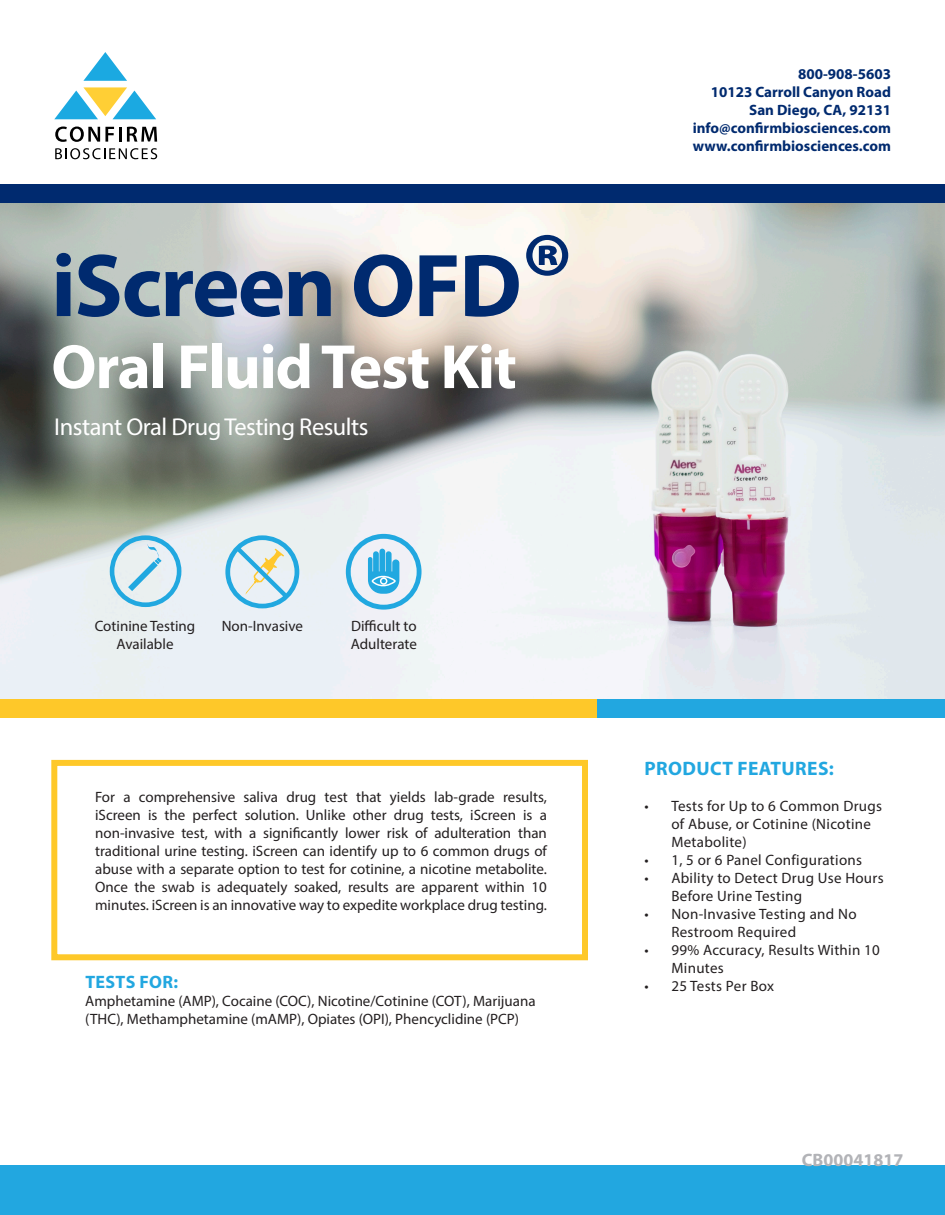
<style>
.page{position:relative;width:945px;height:1215px;background:#fff}
.page>*{position:absolute;margin:0;border:0;box-sizing:border-box;transform-origin:0 0}
.t1{font:700 90px "Myriad Pro";letter-spacing:-.02em;color:#002a6f}
.t2{font:700 63px "Myriad Pro";letter-spacing:-.02em;color:#fff}
.t3{font:24.45px "Myriad Pro";letter-spacing:-.02em;color:#fff}
.t4{font:700 19.5px "Myriad Pro";letter-spacing:.02em;color:#22a7e0}
.t5{font:700 18px "Myriad Pro";color:#b2b3b7}
.t6{font:700 18px "Myriad Pro";letter-spacing:.02em;color:#22a7e0}
.t7{font:15px/18px "Myriad Pro";letter-spacing:.005em;color:#231f20}
.t8{font:700 15px "Myriad Pro";color:#002a6f}
.s1{font-size:118.5px}
</style>
<div class="page">
<div style="left:0;top:1166px;width:945px;height:49px;background:#22a7e0"></div>
<img style="left:0;top:202px;width:945px;height:498px">
<svg style="left:83px;top:52px;width:44px;height:29px"></svg>
<svg style="left:54px;top:87px;width:102px;height:32px"></svg>
<svg style="left:55px;top:127px;width:59px;height:15px"></svg>
<hr style="left:119px;top:127px;width:3px;height:15px;background:#000">
<svg style="left:127px;top:127px;width:30px;height:15px"></svg>
<svg style="left:55px;top:148px;width:102px;height:11px"></svg>
<div style="left:51px;top:760px;width:537px;height:200px;border:6px solid #fec829"></div>
<div style="left:597px;top:700px;width:348px;height:18px;background:#22a7e0"></div>
<div style="left:0;top:184px;width:945px;height:18px;background:#002a6f"></div>
<div style="left:0;top:700px;width:597px;height:18px;background:#fec829"></div>
<svg style="left:225px;top:535px;width:74px;height:73px"></svg>
<svg style="left:110px;top:535px;width:71px;height:72px"></svg>
<svg style="left:346px;top:534px;width:76px;height:76px"></svg>
<p class="t1" style="left:51px;top:227px;width:525px">iScreen OFD<span class="s1">®</span></p>
<p class="t2" style="left:51px;top:326px;width:467px">Oral Fluid Test Kit</p>
<p class="t3" style="left:54px;top:412px;width:316px">Instant Oral Drug Testing Results</p>
<p class="t7" style="left:95px;top:617px;width:102px">Cotinine Testing</p>
<p class="t7" style="left:116px;top:635px;width:59px">Available</p>
<p class="t7" style="left:222px;top:617px;width:83px">Non-Invasive</p>
<p class="t7" style="left:351px;top:616px;width:68px">Difficult to<br>Adulterate</p>
<p class="t7" style="left:95px;top:787px;width:453px;text-align:justify">For a comprehensive saliva drug test that yields lab-grade results, iScreen is the perfect solution. Unlike other drug tests, iScreen is a non-invasive test, with a significantly lower risk of adulteration than traditional urine testing. iScreen can identify up to 6 common drugs of abuse with a separate option to test for cotinine, a nicotine metabolite.<br>Once the swab is adequately soaked, results are apparent within 10 minutes. iScreen is an innovative way to expedite workplace drug testing.</p>
<p class="t6" style="left:85px;top:970px;width:94px">TESTS FOR:</p>
<p class="t7" style="left:85px;top:992px;width:452px">Amphetamine (AMP), Cocaine (COC), Nicotine/Cotinine (COT), Marijuana (THC), Methamphetamine (mAMP), Opiates (OPI), Phencyclidine (PCP)</p>
<p class="t8" style="left:798px;top:64px;width:94px">800-908-5603</p>
<p class="t8" style="left:711px;top:82px;width:182px">10123 Carroll Canyon Road</p>
<p class="t8" style="left:749px;top:100px;width:143px">San Diego, CA, 92131</p>
<p class="t8" style="left:693px;top:118px;width:200px">info@confirmbiosciences.com</p>
<p class="t8" style="left:693px;top:136px;width:200px">www.confirmbiosciences.com</p>
<p class="t4" style="left:645px;top:755px;width:191px">PRODUCT FEATURES:</p>
<p class="t7" style="left:671px;top:796px;width:212px;text-indent:-27px">• Tests for Up to 6 Common Drugs of Abuse, or Cotinine (Nicotine<br>Metabolite)</p>
<p class="t7" style="left:644px;top:850px;width:219px">• 1, 5 or 6 Panel Configurations</p>
<p class="t7" style="left:671px;top:868px;width:214px;text-indent:-27px">• Ability to Detect Drug Use Hours<br>Before Urine Testing</p>
<p class="t7" style="left:671px;top:904px;width:187px;text-indent:-27px">• Non-Invasive Testing and No<br>Restroom Required</p>
<p class="t7" style="left:671px;top:940px;width:210px;text-indent:-27px">• 99% Accuracy, Results Within 10<br>Minutes</p>
<p class="t7" style="left:644px;top:976px;width:131px">• 25 Tests Per Box</p>
<p class="t5" style="left:802px;top:1148px;width:103px">CB00041817</p>
</div>
